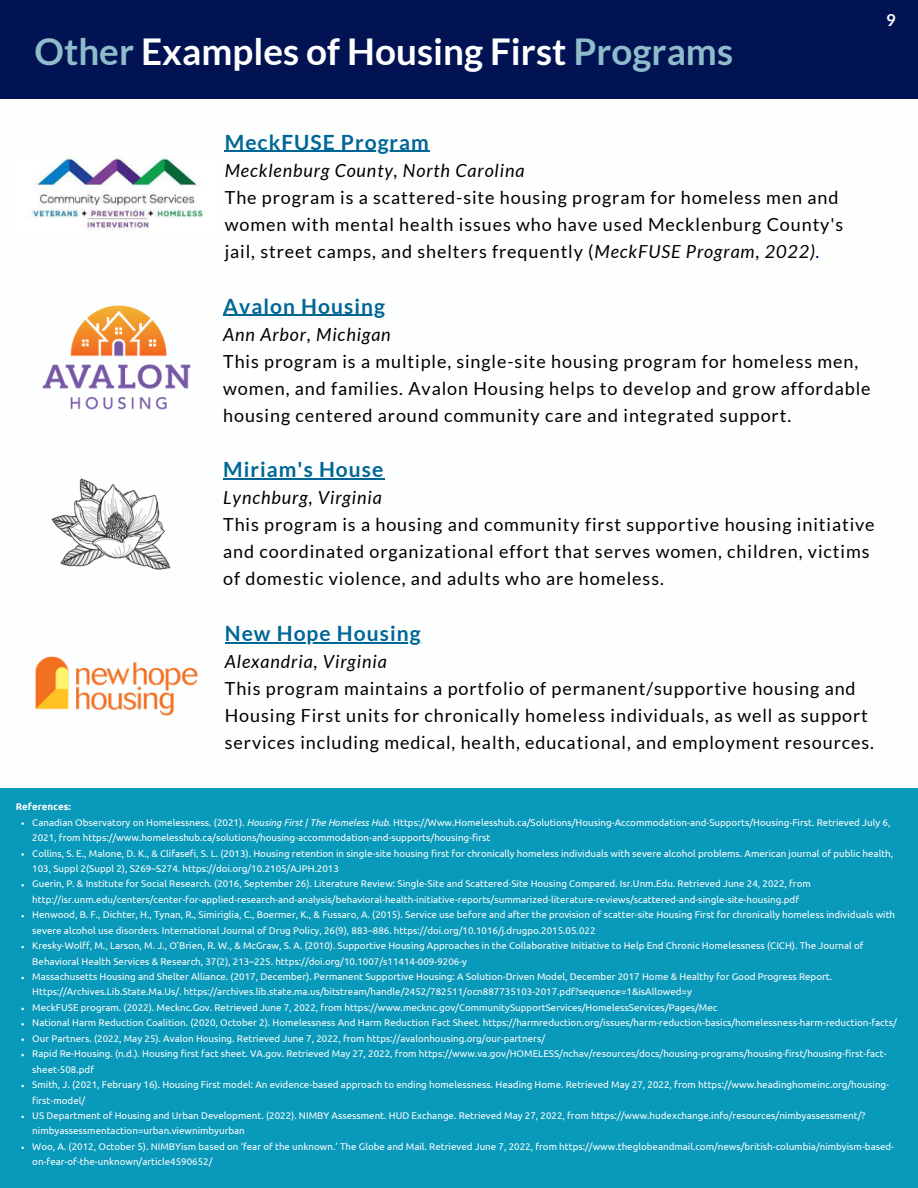
<style>
.page{position:relative;width:918px;height:1188px;background:#fff}
.page>*{position:absolute;margin:0;border:0;box-sizing:border-box;transform-origin:0 0}
.t1{font:700 36.9px "Lato";color:#fff}
.t2{font:700 21px "Lato";letter-spacing:.05em;color:#006696}
.t3{font:18px/27px "Lato";letter-spacing:.05em;color:#000}
.t4{font:italic 18px "Lato";letter-spacing:.05em;color:#000}
.t5{font:700 16.5px "Lato";color:#fdfefe}
.t6{font:9.75px/15.5px "Ubuntu";color:#fdfefe}
.t7{font:700 9.75px "Ubuntu";color:#fdfefe}
.s1{color:#8ebccb}
.s2{font-style:italic}
.s3{font-style:italic;color:#011353}
</style>
<div class="page">
<div style="left:0;top:788px;width:918px;height:400px;background:#0999ba"></div>
<img style="left:42px;top:305px;width:149px;height:105px">
<img style="left:32px;top:156px;width:171px;height:74px">
<div style="left:0;top:0;width:918px;height:99px;background:#011353"></div>
<img style="left:51px;top:478px;width:120px;height:92px">
<img style="left:35px;top:656px;width:163px;height:60px">
<hr style="left:225px;top:151px;width:205px;height:1px;background:#006696">
<hr style="left:223px;top:315px;width:163px;height:1px;background:#006696">
<hr style="left:223px;top:478px;width:161px;height:1px;background:#006696">
<hr style="left:225px;top:642px;width:197px;height:1px;background:#006696">
<h1 class="t1" style="left:35px;top:29px;width:700px"><span class="s1">Other</span> Examples of Housing First <span class="s1">Programs</span></h1>
<h3 class="t5" style="left:886px;top:9px;width:11px">9</h3>
<p class="t7" style="left:16px;top:801px;width:57px">References:</p>
<h2 class="t2" style="left:225px;top:129px;width:206px">MeckFUSE Program</h2>
<h3 class="t4" style="left:225px;top:159px;width:301px">Mecklenburg County, North Carolina</h3>
<h3 class="t3" style="left:225px;top:183px;width:620px">The program is a scattered-site housing program for homeless men and women with mental health issues who have used Mecklenburg County's jail, street camps, and shelters frequently (<span class="s2">MeckFUSE Program, 2022)</span><span class="s3">.</span></h3>
<h2 class="t2" style="left:223px;top:293px;width:163px">Avalon Housing</h2>
<h3 class="t4" style="left:223px;top:323px;width:169px">Ann Arbor, Michigan</h3>
<h3 class="t3" style="left:223px;top:347px;width:649px">This program is a multiple, single-site housing program for homeless men, women, and families. Avalon Housing helps to develop and grow affordable housing centered around community care and integrated support.</h3>
<h2 class="t2" style="left:223px;top:456px;width:162px">Miriam's House</h2>
<h3 class="t4" style="left:223px;top:486px;width:160px">Lynchburg, Virginia</h3>
<h3 class="t3" style="left:223px;top:511px;width:653px">This program is a housing and community first supportive housing initiative and coordinated organizational effort that serves women, children, victims of domestic violence, and adults who are homeless.</h3>
<h2 class="t2" style="left:225px;top:620px;width:197px">New Hope Housing</h2>
<h3 class="t4" style="left:225px;top:650px;width:164px">Alexandria, Virginia</h3>
<h3 class="t3" style="left:225px;top:675px;width:651px">This program maintains a portfolio of permanent/supportive housing and<br>Housing First units for chronically homeless individuals, as well as support services including medical, health, educational, and employment resources.</h3>
<p class="t6" style="left:32px;top:814px;width:866px">Canadian Observatory on Homelessness. (2021). <span class="s2">Housing First | The Homeless Hub</span>. Https://Www.Homelesshub.ca/Solutions/Housing-Accommodation-and-Supports/Housing-First. Retrieved July 6, 2021, from https://www.homelesshub.ca/solutions/housing-accommodation-and-supports/housing-first<br>Collins, S. E., Malone, D. K., &amp; Clifasefi, S. L. (2013). Housing retention in single-site housing first for chronically homeless individuals with severe alcohol problems. American journal of public health, 103, Suppl 2(Suppl 2), S269–S274. https://doi.org/10.2105/AJPH.2013<br>Guerin, P. &amp; Institute for Social Research. (2016, September 26). Literature Review: Single-Site and Scattered-Site Housing Compared. Isr.Unm.Edu. Retrieved June 24, 2022, from http://isr.unm.edu/centers/center-for-applied-research-and-analysis/behavioral-health-initiative-reports/summarized-literature-reviews/scattered-and-single-site-housing.pdf<br>Henwood, B. F., Dichter, H., Tynan, R., Simiriglia, C., Boermer, K., &amp; Fussaro, A. (2015). Service use before and after the provision of scatter-site Housing First for chronically homeless individuals with severe alcohol use disorders. International Journal of Drug Policy, 26(9), 883–886. https://doi.org/10.1016/j.drugpo.2015.05.022<br>Kresky-Wolff, M., Larson, M. J., O’Brien, R. W., &amp; McGraw, S. A. (2010). Supportive Housing Approaches in the Collaborative Initiative to Help End Chronic Homelessness (CICH). The Journal of Behavioral Health Services &amp; Research, 37(2), 213–225. https://doi.org/10.1007/s11414-009-9206-y<br>Massachusetts Housing and Shelter Alliance. (2017, December). Permanent Supportive Housing: A Solution-Driven Model, December 2017 Home &amp; Healthy for Good Progress Report.<br>Https://Archives.Lib.State.Ma.Us/. https://archives.lib.state.ma.us/bitstream/handle/2452/782511/ocn887735103-2017.pdf?sequence=1&amp;isAllowed=y<br>MeckFUSE program. (2022). Mecknc.Gov. Retrieved June 7, 2022, from https://www.mecknc.gov/CommunitySupportServices/HomelessServices/Pages/Mec<br>National Harm Reduction Coalition. (2020, October 2). Homelessness And Harm Reduction Fact Sheet. https://harmreduction.org/issues/harm-reduction-basics/homelessness-harm-reduction-facts/ Our Partners. (2022, May 25). Avalon Housing. Retrieved June 7, 2022, from https://avalonhousing.org/our-partners/<br>Rapid Re-Housing. (n.d.). Housing first fact sheet. VA.gov. Retrieved May 27, 2022, from https://www.va.gov/HOMELESS/nchav/resources/docs/housing-programs/housing-first/housing-first-fact&shy;sheet-508.pdf<br>Smith, J. (2021, February 16). Housing First model: An evidence-based approach to ending homelessness. Heading Home. Retrieved May 27, 2022, from https://www.headinghomeinc.org/housing&shy;first-model/<br>US Department of Housing and Urban Development. (2022). NIMBY Assessment. HUD Exchange. Retrieved May 27, 2022, from https://www.hudexchange.info/resources/nimbyassessment/? nimbyassessmentaction=urban.viewnimbyurban<br>Woo, A. (2012, October 5). NIMBYism based on ‘fear of the unknown.’ The Globe and Mail. Retrieved June 7, 2022, from https://www.theglobeandmail.com/news/british-columbia/nimbyism-based&shy;on-fear-of-the-unknown/article4590652/</p>
</div>
